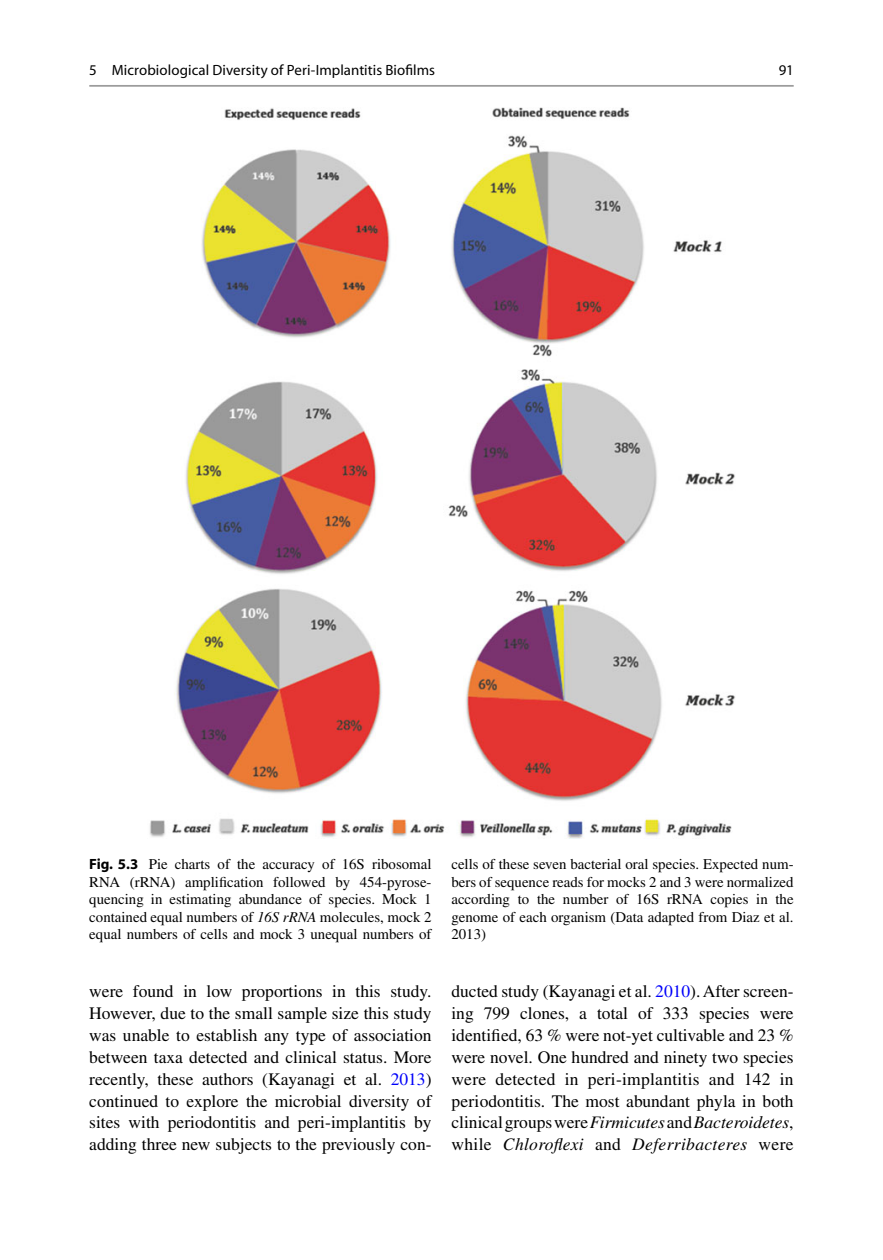
<style>
.page{position:relative;width:883px;height:1260px;background:#fff}
.page>*{position:absolute;margin:0;border:0;box-sizing:border-box;transform-origin:0 0}
.t1{font:17.5px/21.9px "Dmdkfl Times";color:#000;text-align:justify}
.t2{font:italic 17.5px/21.9px "Kylrlb Times";color:#000}
.t3{font:14.88px/17.5px "Dmdkfl Times";color:#000;text-align:justify}
.t4{font:14.88px "Qgbfhn Myriad";letter-spacing:.005em;color:#000}
.s1{font-family:"Rcwtkf Myriad";font-weight:700}
.s2{font-family:"Kylrlb Times";font-style:italic}
.s3{color:#0000fa}
.s4{font-family:"Dmdkfl Times";font-style:normal}
</style>
<div class="page">
<img style="left:150px;top:107px;width:585px;height:731px">
<hr style="left:89px;top:85px;width:705px;height:2px;background:#9c9c9c">
<p class="t4" style="left:89px;top:64px;width:347px">5 Microbiological Diversity of Peri-Implantitis Biofilms</p>
<p class="t4" style="left:779px;top:64px;width:16px">91</p>
<p class="t3" style="left:89px;top:857px;width:344px"><span class="s1">Fig. 5.3</span> Pie charts of the accuracy of 16S ribosomal RNA (rRNA) amplification followed by 454-pyrose&shy;quencing in estimating abundance of species. Mock 1 contained equal numbers of <span class="s2">16S rRNA</span> molecules, mock 2 equal numbers of cells and mock 3 unequal numbers of</p>
<p class="t3" style="left:451px;top:857px;width:344px">cells of these seven bacterial oral species. Expected num&shy;bers of sequence reads for mocks 2 and 3 were normalized according to the number of 16S rRNA copies in the genome of each organism (Data adapted from Diaz et al.<br>2013)</p>
<p class="t1" style="left:89px;top:982px;width:344px">were found in low proportions in this study.<br>However, due to the small sample size this study was unable to establish any type of association between taxa detected and clinical status. More recently, these authors (Kayanagi et al. <span class="s3">2013</span> ) continued to explore the microbial diversity of sites with periodontitis and peri-implantitis by adding three new subjects to the previously con-</p>
<p class="t1" style="left:451px;top:982px;width:344px">ducted study (Kayanagi et al. <span class="s3">2010</span> ). After screen&shy;ing 799 clones, a total of 333 species were identified, 63 % were not-yet cultivable and 23 % were novel. One hundred and ninety two species were detected in peri-implantitis and 142 in periodontitis. The most abundant phyla in both</p>
<p class="t2" style="left:451px;top:1113px;width:344px"><span class="s4">clinical groups were</span> Firmicutes <span class="s4">and</span> Bacteroidetes <span class="s4">, while</span> Chloroflexi <span class="s4">and</span> Deferribacteres <span class="s4">were</span></p>
</div>
